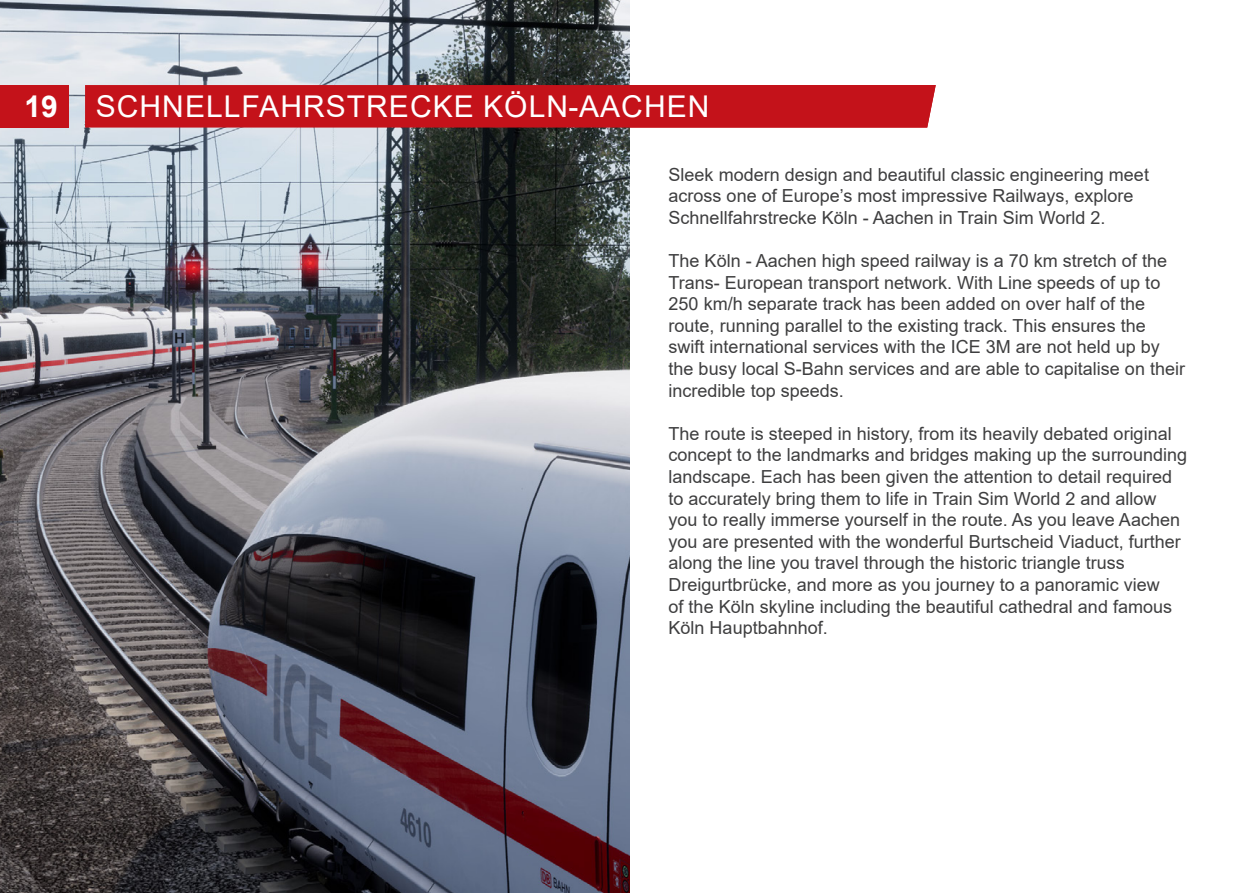
<style>
.page{position:relative;width:1259px;height:893px;background:#fff}
.page>*{position:absolute;margin:0;border:0;box-sizing:border-box;transform-origin:0 0}
.t1{font:30px "Arial";letter-spacing:.035em;color:#fff}
.t2{font:700 30px "Arial";color:#fff}
.t3{font:18px/21.6px "Arial";color:#3e3e3f}
</style>
<div class="page">
<img style="left:0;top:0;width:629px;height:893px">
<div style="left:0;top:85px;width:68px;height:43px;background:#c4121a"></div>
<div style="left:85px;top:85px;width:850px;height:43px;background:#c4121a"></div>
<h1 class="t2" style="left:24px;top:85px;width:35px">19</h1>
<p class="t1" style="left:96px;top:86px;width:615px">SCHNELLFAHRSTRECKE KÖLN-AACHEN</p>
<p class="t3" style="left:668px;top:163px;width:482px">Sleek modern design and beautiful classic engineering meet across one of Europe’s most impressive Railways, explore<br>Schnellfahrstrecke Köln - Aachen in Train Sim World 2.</p>
<p class="t3" style="left:668px;top:250px;width:518px">The Köln - Aachen high speed railway is a 70 km stretch of the Trans- European transport network. With Line speeds of up to 250 km/h separate track has been added on over half of the route, running parallel to the existing track. This ensures the swift international services with the ICE 3M are not held up by the busy local S-Bahn services and are able to capitalise on their incredible top speeds.</p>
<p class="t3" style="left:668px;top:423px;width:520px">The route is steeped in history, from its heavily debated original concept to the landmarks and bridges making up the surrounding landscape. Each has been given the attention to detail required to accurately bring them to life in Train Sim World 2 and allow you to really immerse yourself in the route. As you leave Aachen you are presented with the wonderful Burtscheid Viaduct, further along the line you travel through the historic triangle truss Dreigurtbrücke, and more as you journey to a panoramic view<br>of the Köln skyline including the beautiful cathedral and famous Köln Hauptbahnhof.</p>
</div>
